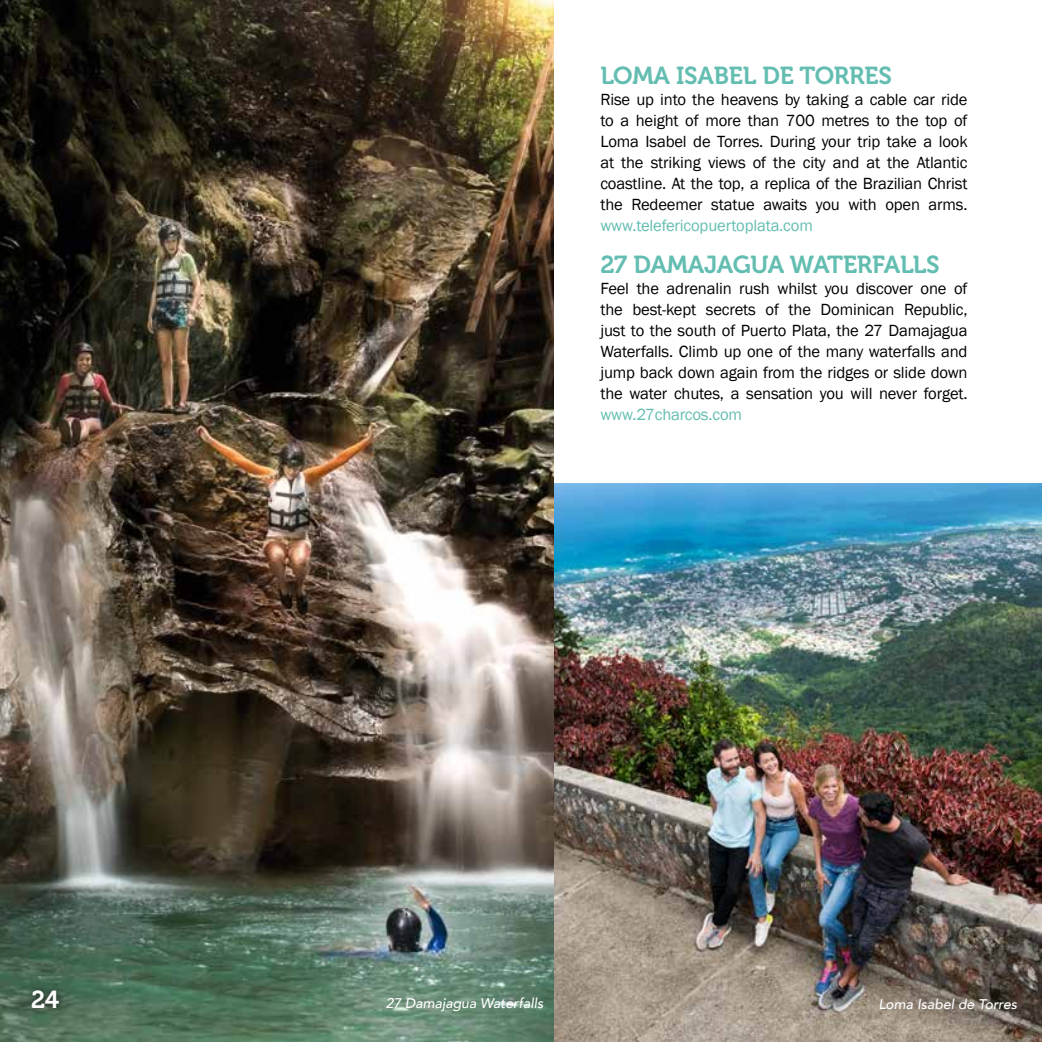
<style>
.page{position:relative;width:1042px;height:1042px;background:#fff}
.page>*{position:absolute;margin:0;border:0;box-sizing:border-box;transform-origin:0 0}
.t1{font:24.5px "Museo 700";letter-spacing:-.01em;color:#63bdb1}
.t2{font:24.5px "Museo 700";color:#fff}
.t3{font:16.62px/21px "Franklin Gothic";letter-spacing:-.01em;color:#000;text-align:justify}
.t4{font:16.62px "Franklin Gothic";letter-spacing:-.01em;color:#63bdb1}
.t5{font:italic 500 14px "Avenir";color:#fff}
</style>
<div class="page">
<img style="left:553px;top:483px;width:489px;height:559px">
<img style="left:0;top:0;width:553px;height:1042px">
<div style="left:23px;top:982px;width:45px;height:36px;background:#000;opacity:.75"></div>
<h1 class="t2" style="left:31px;top:986px;width:30px">24</h1>
<h1 class="t1" style="left:600px;top:62px;width:293px">LOMA ISABEL DE TORRES</h1>
<p class="t3" style="left:600px;top:89px;width:369px">Rise up into the heavens by taking a cable car ride to a height of more than 700 metres to the top of Loma Isabel de Torres. During your trip take a look at the striking views of the city and at the Atlantic coastline. At the top, a replica of the Brazilian Christ the Redeemer statue awaits you with open arms.</p>
<p class="t4" style="left:600px;top:215px;width:214px">www.telefericopuertoplata.com</p>
<h1 class="t1" style="left:600px;top:251px;width:341px">27 DAMAJAGUA WATERFALLS</h1>
<p class="t3" style="left:600px;top:278px;width:369px">Feel the adrenalin rush whilst you discover one of the best-kept secrets of the Dominican Republic, just to the south of Puerto Plata, the 27 Damajagua Waterfalls. Climb up one of the many waterfalls and jump back down again from the ridges or slide down the water chutes, a sensation you will never forget.</p>
<p class="t4" style="left:600px;top:404px;width:143px">www.27charcos.com</p>
<p class="t5" style="left:386px;top:995px;width:159px">27 Damajagua Waterfalls</p>
<p class="t5" style="left:878px;top:995px;width:140px">Loma Isabel de Torres</p>
</div>
